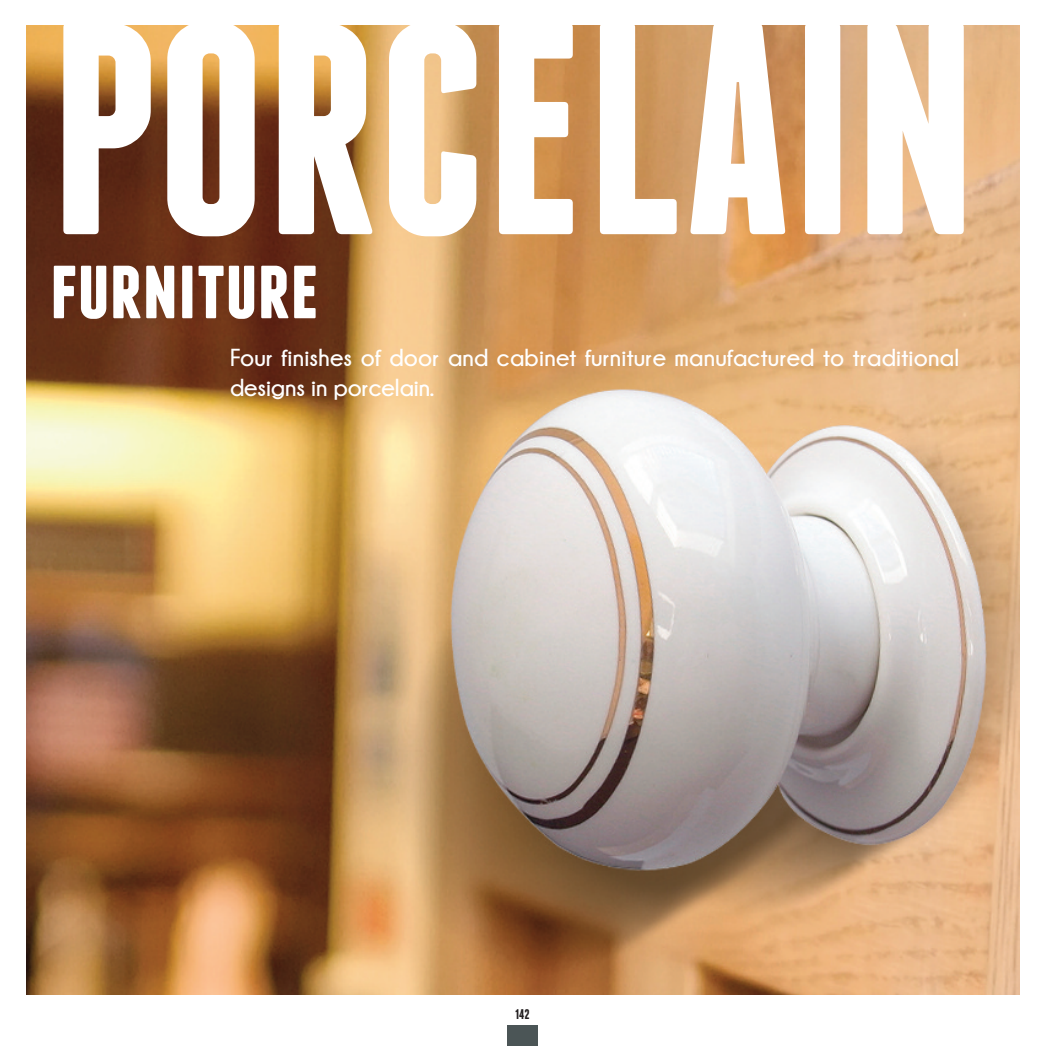
<style>
.page{position:relative;width:1046px;height:1046px;background:#fff}
.page>*{position:absolute;margin:0;border:0;box-sizing:border-box;transform-origin:0 0}
.t1{font:700 301px "Franchise";color:#fff}
.t2{font:700 87.5px "Franchise";color:#fff}
.t3{font:700 24.5px/29.4px "Champagne&Limousines";letter-spacing:.01em;color:#fff}
.t4{font:700 14px "Franchise";color:#231f20}
</style>
<div class="page">
<div style="left:506px;top:1024px;width:31px;height:21px;background:#4b5556"></div>
<img style="left:27px;top:26px;width:992px;height:968px">
<h1 class="t1" style="left:50px;top:8px;width:928px">PoRCELAIN</h1>
<h2 class="t2" style="left:50px;top:252px;width:271px">furniture</h2>
<p class="t3" style="left:230px;top:342px;width:730px">Four finishes of door and cabinet furniture manufactured to traditional designs in porcelain.</p>
<p class="t4" style="left:515px;top:1008px;width:16px">142</p>
</div>
